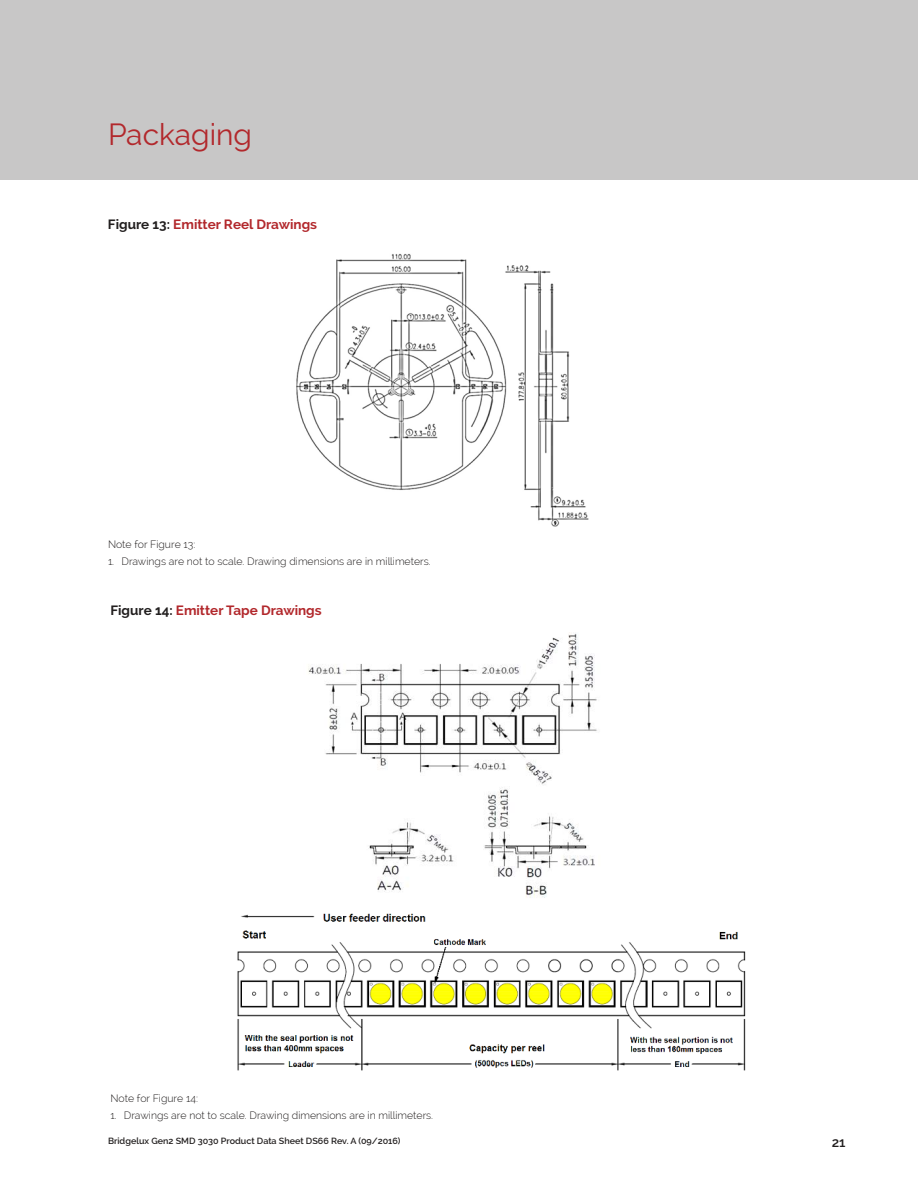
<style>
.page{position:relative;width:918px;height:1188px;background:#fff}
.page>*{position:absolute;margin:0;border:0;box-sizing:border-box;transform-origin:0 0}
.t1{font:30px "Raleway";color:#b2282c}
.t2{font:700 13.5px "Raleway";color:#b2282c}
.t3{font:600 13.5px "Raleway";color:#221f1f}
.t4{font:300 10.5px "Raleway";color:#221f1f}
.t5{font:600 9px "Raleway";color:#221f1f}
.s1{color:#221f1f}
</style>
<div class="page">
<div style="left:0;top:0;width:918px;height:180px;background:#c8c7c7"></div>
<img style="left:296px;top:253px;width:293px;height:273px">
<img style="left:308px;top:632px;width:289px;height:266px">
<img style="left:237px;top:913px;width:509px;height:158px">
<h1 class="t1" style="left:108px;top:123px;width:145px">Packaging</h1>
<p class="t2" style="left:108px;top:218px;width:211px"><span class="s1">Figure 13:</span> Emitter Reel Drawings</p>
<p class="t4" style="left:108px;top:538px;width:89px">Note for Figure 13:</p>
<p class="t4" style="left:108px;top:555px;width:324px">1. Drawings are not to scale. Drawing dimensions are in millimeters.</p>
<p class="t2" style="left:110px;top:605px;width:213px"><span class="s1">Figure 14:</span> Emitter Tape Drawings</p>
<p class="t4" style="left:110px;top:1092px;width:89px">Note for Figure 14:</p>
<p class="t4" style="left:110px;top:1109px;width:324px">1. Drawings are not to scale. Drawing dimensions are in millimeters.</p>
<p class="t5" style="left:108px;top:1137px;width:294px">Bridgelux Gen2 SMD 3030 Product Data Sheet DS66 Rev. A (09/2016)</p>
<p class="t3" style="left:832px;top:1137px;width:15px">21</p>
</div>
